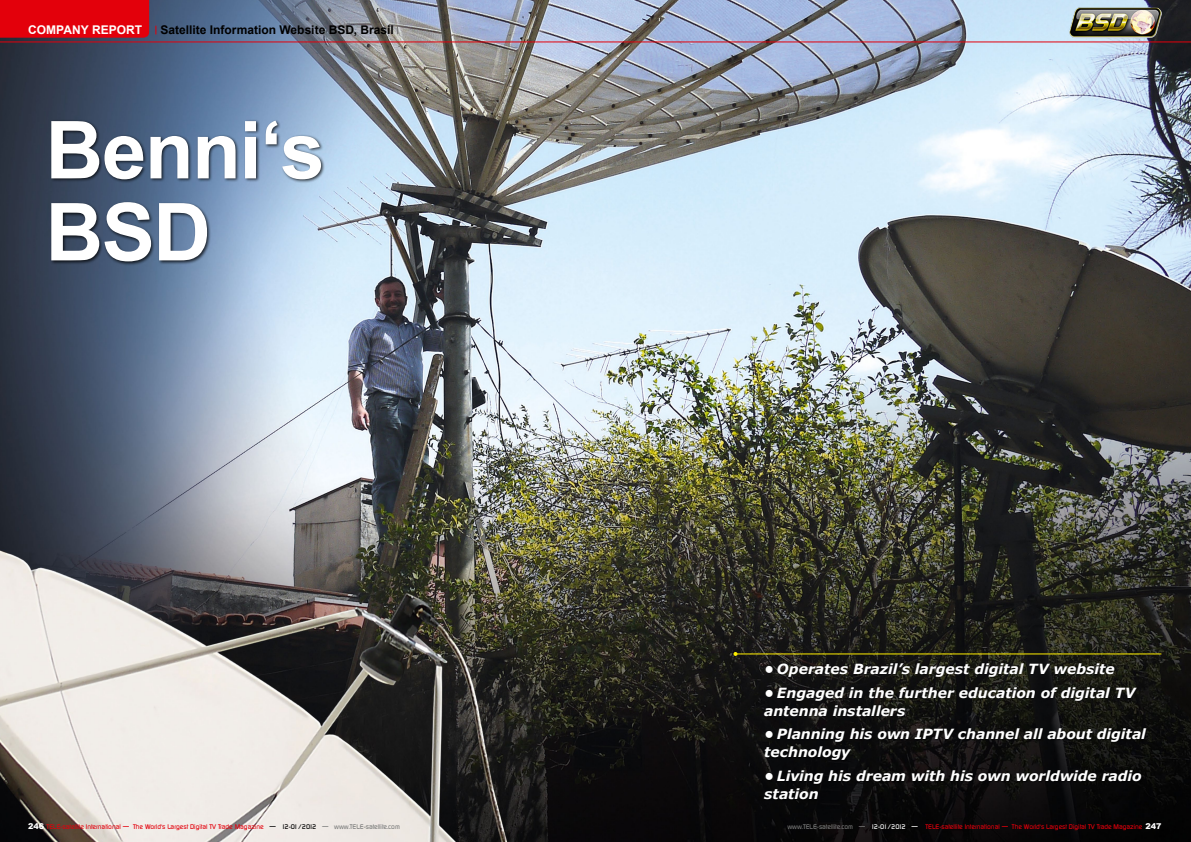
<style>
.page{position:relative;width:1191px;height:842px;background:#fff}
.page>*{position:absolute;margin:0;border:0;box-sizing:border-box;transform-origin:0 0}
.t1{font:700 80px/82px "Arial";letter-spacing:-.02em;color:#fff}
.t2{font:italic 700 14px/17.9px "Verdana";letter-spacing:-.01em;color:#fff}
.t3{font:700 12px "Arial";color:#000}
.t4{font:700 12px "Arial";color:#fff}
.t5{font:500 6.5px "Digital";color:#e3000b}
.s1{font-family:"Arial";font-weight:900;font-size:8px;color:#fff}
.s2{color:#000}
.s3{color:#7a7b7a}
.s4{color:#fff}
</style>
<div class="page">
<img style="left:0;top:0;width:1191px;height:842px">
<hr style="left:0;top:42px;width:1191px;height:1px;background:#e3000b">
<hr style="left:735px;top:653px;width:426px;height:1px;background:#fe0">
<svg style="left:733px;top:652px;width:4px;height:4px"></svg>
<img style="left:1068px;top:5px;width:94px;height:34px">
<div style="left:763px;top:663px;width:385px;height:138px;background:#000;opacity:.75"></div>
<div style="left:50px;top:119px;width:275px;height:147px;background:#000;opacity:.75"></div>
<div style="left:0;top:0;width:149px;height:38px;background:#e3000b"></div>
<h3 class="t4" style="left:28px;top:22px;width:115px">COMPANY REPORT</h3>
<h3 class="t3" style="left:160px;top:22px;width:235px">Satellite Information Website BSD, Brasil</h3>
<h1 class="t1" style="left:45px;top:112px;width:281px">Benni‘s<br>BSD</h1>
<h2 class="t2" style="left:764px;top:659px;width:352px">• Operates Brazil’s largest digital TV website</h2>
<h2 class="t2" style="left:764px;top:683px;width:373px">• Engaged in the further education of digital TV antenna installers</h2>
<h2 class="t2" style="left:764px;top:725px;width:383px">• Planning his own IPTV channel all about digital technology</h2>
<h2 class="t2" style="left:764px;top:767px;width:379px">• Living his dream with his own worldwide radio station</h2>
<p class="t5" style="left:28px;top:823px;width:373px"><span class="s1">246</span> TELE-satellite International — The World‘s Largest Digital TV Trade Magazine <span class="s2">— 12-01/2012</span> <span class="s3">— www.TELE-satellite.com</span></p>
<p class="t5" style="left:787px;top:823px;width:375px"><span class="s3">www.TELE-satellite.com —</span> <span class="s4">12-01/2012 —</span> TELE-satellite International — The World‘s Largest Digital TV Trade Magazine <span class="s1">247</span></p>
</div>
